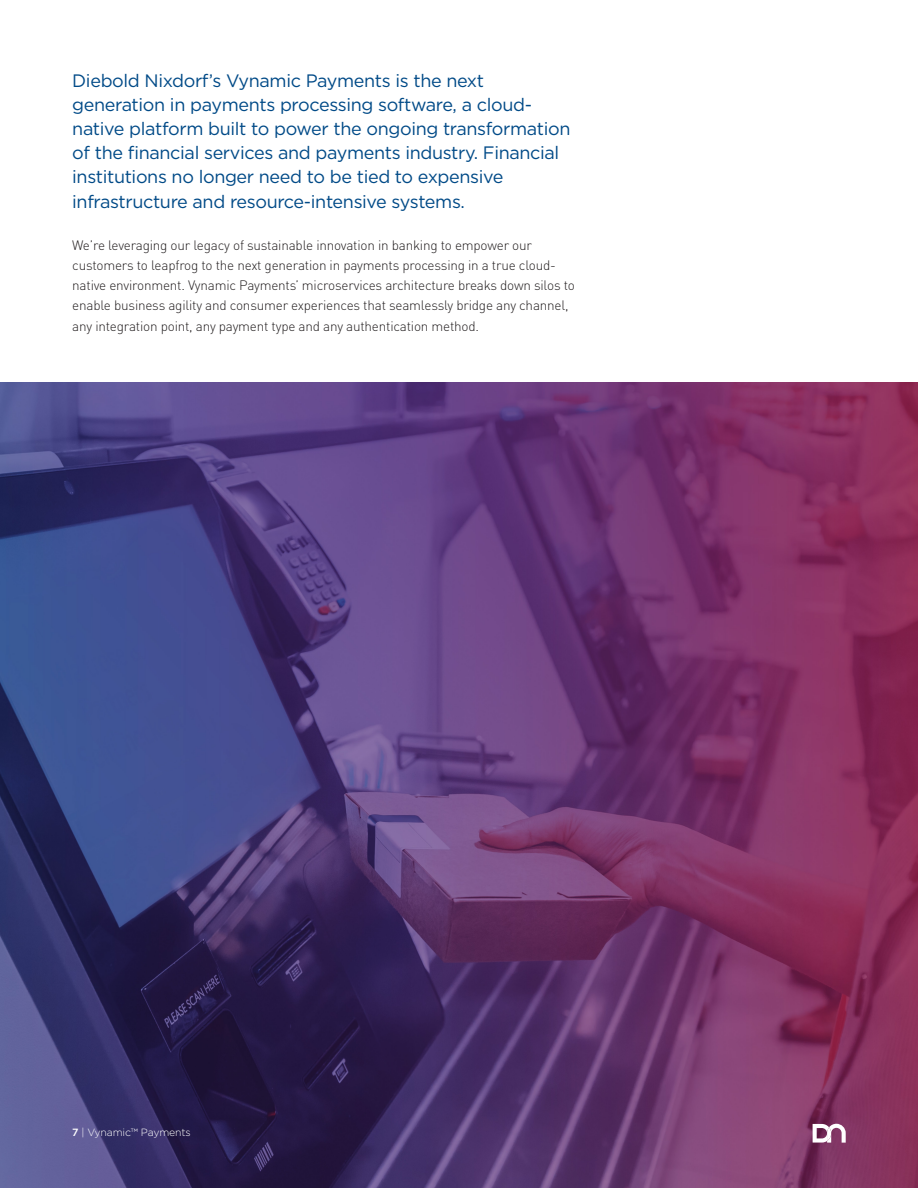
<style>
.page{position:relative;width:918px;height:1188px;background:#fff}
.page>*{position:absolute;margin:0;border:0;box-sizing:border-box;transform-origin:0 0}
.H9_-_Subchapter_Head{font:18px/24.3px "Gotham";letter-spacing:-.02em;color:#004a87}
.H3___Blue_body_copy{font:300 13.5px/20.2px "DIN Pro";letter-spacing:-.015em;color:#231f20}
.BC1___Main_body_copy{font:300 10.5px "Gotham";letter-spacing:-.015em;color:#fff}
.s1{font-weight:500}
</style>
<div class="page">
<img style="left:0;top:383px;width:918px;height:805px">
<svg style="left:813px;top:1124px;width:33px;height:19px"></svg>
<p class="H9_-_Subchapter_Head" style="left:72px;top:68px;width:500px">Diebold Nixdorf’s Vynamic Payments is the next generation in payments processing software, a cloud&shy;native platform built to power the ongoing transformation of the financial services and payments industry. Financial institutions no longer need to be tied to expensive infrastructure and resource-intensive systems.</p>
<p class="H3___Blue_body_copy" style="left:72px;top:234px;width:504px">We’re leveraging our legacy of sustainable innovation in banking to empower our customers to leapfrog to the next generation in payments processing in a true cloud&shy;native environment. Vynamic Payments’ microservices architecture breaks down silos to enable business agility and consumer experiences that seamlessly bridge any channel, any integration point, any payment type and any authentication method.</p>
<p class="BC1___Main_body_copy" style="left:72px;top:1126px;width:120px"><span class="s1">7</span> | Vynamic™ Payments</p>
</div>
